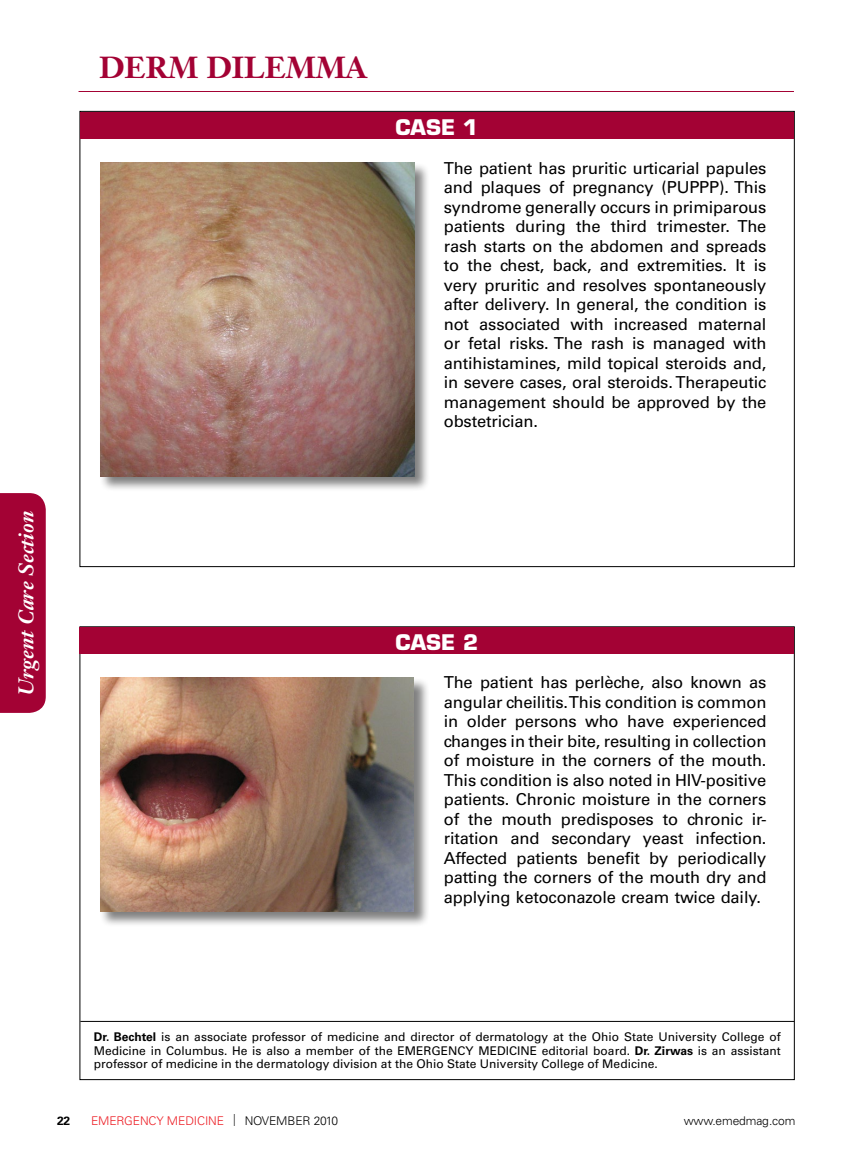
<style>
.page{position:relative;width:851px;height:1161px;background:#fff}
.page>*{position:absolute;margin:0;border:0;box-sizing:border-box;transform-origin:0 0}
.t1{font:700 30px "Janson Text LT Std";color:#a30234}
.t2{font:italic 700 21px "Janson Text LT Std";color:#fff}
.t3{font:700 21px "Eurostile LT Std";color:#fff}
.case_text{font:16.5px/19.5px "Univers LT Std";letter-spacing:-.01em;color:#000;text-align:justify}
.bio{font:12px/13.5px "Univers LT Std";color:#000;text-align:justify}
.t4{font:300 12px "Univers LT Std";letter-spacing:-.01em;color:#ed1d24}
.t5{font:300 12px "Univers LT Std";letter-spacing:-.01em;color:#000}
.t6{font:700 12px "Univers LT Std";color:#000}
.s1{font-weight:700}
.s2{font-family:"Gill Sans Std";color:#000}
.s3{color:#000}
</style>
<div class="page">
<hr style="left:80px;top:1021px;width:714px;height:1px;background:#000">
<div style="left:100px;top:162px;width:330px;height:330px;background:#000;opacity:.5"></div>
<img style="left:100px;top:163px;width:314px;height:313px">
<div style="left:100px;top:677px;width:330px;height:250px;background:#000;opacity:.5"></div>
<img style="left:100px;top:677px;width:314px;height:234px">
<hr style="left:78px;top:91px;width:716px;height:1px;background:#a30234">
<div style="left:0;top:493px;width:46px;height:220px;background:#a30234"></div>
<div style="left:80px;top:112px;width:713px;height:27px;background:#a30234"></div>
<div style="left:80px;top:627px;width:714px;height:27px;background:#a30234"></div>
<p class="t2" style="left:13px;top:696px;width:187px;rotate:-90deg">Urgent Care Section</p>
<p class="t1" style="left:99px;top:48px;width:269px">DERM DILEMMA</p>
<p class="t3" style="left:395px;top:114px;width:84px">CASE 1</p>
<p class="case_text" style="left:444px;top:158px;width:324px">The patient has pruritic urticarial papules and plaques of pregnancy (PUPPP). This syndrome generally occurs in primiparous patients during the third trimester. The rash starts on the abdomen and spreads to the chest, back, and extremities. It is very pruritic and resolves spontaneously after delivery. In general, the condition is not associated with increased maternal or fetal risks. The rash is managed with antihistamines, mild topical steroids and, in severe cases, oral steroids. Therapeutic management should be approved by the obstetrician.</p>
<p class="t3" style="left:395px;top:629px;width:84px">CASE 2</p>
<p class="case_text" style="left:444px;top:673px;width:324px">The patient has perlèche, also known as angular cheilitis. This condition is common in older persons who have experienced changes in their bite, resulting in collection of moisture in the corners of the mouth.<br>This condition is also noted in HIV-positive patients. Chronic moisture in the corners of the mouth predisposes to chronic ir&shy;ritation and secondary yeast infection.<br>Affected patients benefit by periodically patting the corners of the mouth dry and applying ketoconazole cream twice daily.</p>
<p class="bio" style="left:94px;top:1030px;width:688px"><span class="s1">Dr. Bechtel</span> is an associate professor of medicine and director of dermatology at the Ohio State University College of Medicine in Columbus. He is also a member of the EMERGENCY MEDICINE editorial board. <span class="s1">Dr. Zirwas</span> is an assistant professor of medicine in the dermatology division at the Ohio State University College of Medicine.</p>
<p class="t6" style="left:57px;top:1113px;width:15px">22</p>
<p class="t4" style="left:91px;top:1113px;width:249px">EMERGENCY MEDICINE <span class="s2">|</span> <span class="s3">NOVEMBER 2010</span></p>
<p class="t5" style="left:683px;top:1113px;width:113px">www.emedmag.com</p>
</div>
